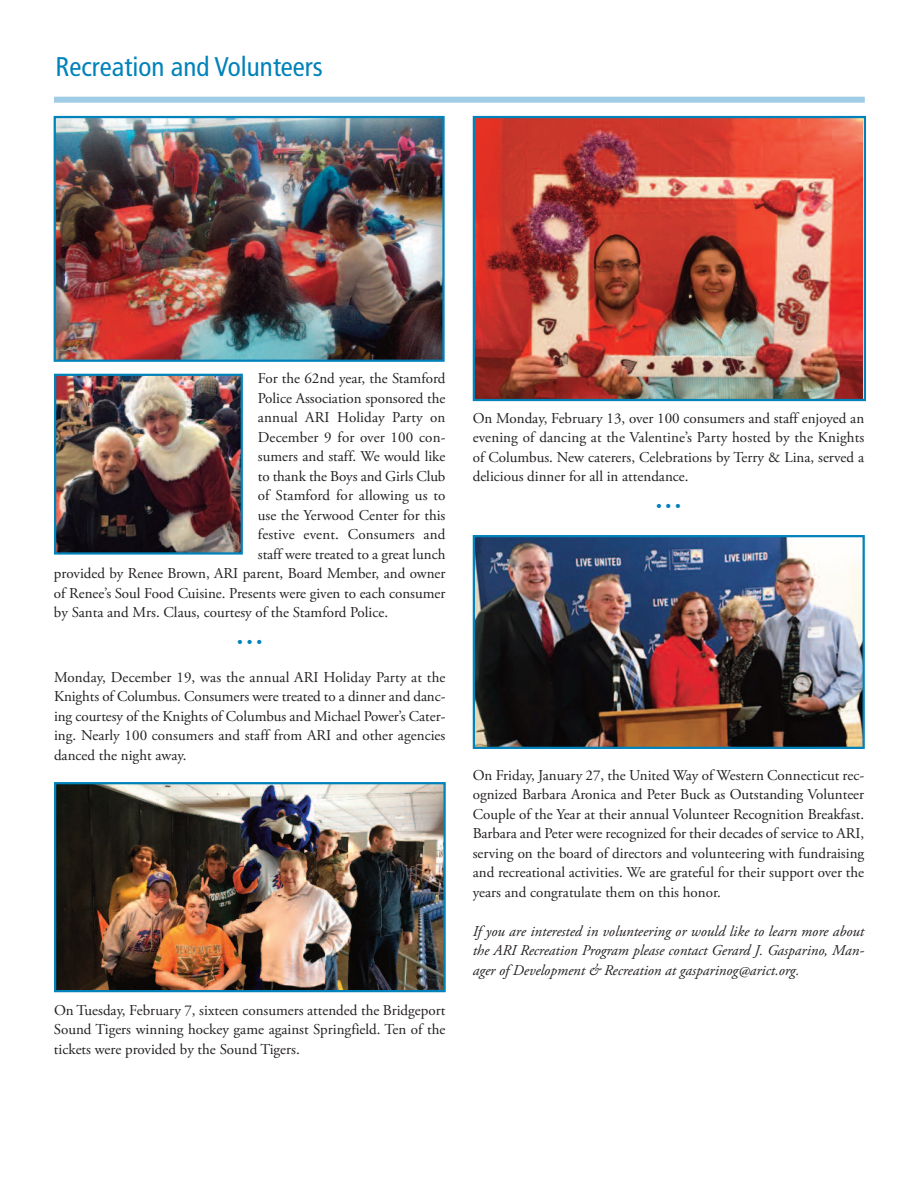
<style>
.page{position:relative;width:918px;height:1188px;background:#fff}
.page>*{position:absolute;margin:0;border:0;box-sizing:border-box;transform-origin:0 0}
.t1{font:condensed 27px "Frutiger LT Std";color:#0082ba}
.t2{font:15px/19.5px "Adobe Garamond Pro";color:#231f20;text-align:justify}
.t3{font:italic 15px/19.5px "Adobe Garamond Pro";color:#231f20;text-align:justify}
.t4{font:15px "Adobe Garamond Pro";color:#0082ba}
</style>
<div class="page">
<div style="left:54px;top:97px;width:811px;height:6px;background:#a0cce6"></div>
<img style="left:476px;top:538px;width:386px;height:208px">
<div style="left:473px;top:535px;width:392px;height:214px;border:2px solid #0082ba"></div>
<img style="left:57px;top:119px;width:385px;height:240px">
<div style="left:54px;top:116px;width:391px;height:246px;border:2px solid #0082ba"></div>
<img style="left:476px;top:119px;width:387px;height:279px">
<div style="left:473px;top:116px;width:393px;height:285px;border:2px solid #0082ba"></div>
<img style="left:57px;top:785px;width:386px;height:204px">
<div style="left:54px;top:782px;width:392px;height:210px;border:2px solid #0082ba"></div>
<img style="left:57px;top:377px;width:183px;height:175px">
<div style="left:54px;top:374px;width:189px;height:181px;border:2px solid #0082ba"></div>
<h1 class="t1" style="left:55px;top:55px;width:269px">Recreation and Volunteers</h1>
<p class="t2" style="left:258px;top:370px;width:189px">For the 62nd year, the Stamford</p>
<p class="t2" style="left:258px;top:390px;width:189px">police Association sponsored the</p>
<p class="t2" style="left:258px;top:409px;width:189px">annual ARI holiday party on</p>
<p class="t2" style="left:258px;top:429px;width:189px">December 9 for over 100 con-</p>
<p class="t2" style="left:258px;top:448px;width:189px">sumers and staff. We would like</p>
<p class="t2" style="left:258px;top:468px;width:189px">to thank the boys and Girls Club</p>
<p class="t2" style="left:258px;top:487px;width:189px">of Stamford for allowing us to</p>
<p class="t2" style="left:258px;top:507px;width:189px">use the yerwood Center for this</p>
<p class="t2" style="left:258px;top:526px;width:189px">festive event. Consumers and</p>
<p class="t2" style="left:258px;top:546px;width:189px">staff were treated to a great lunch</p>
<p class="t2" style="left:54px;top:565px;width:393px">provided by Renee brown, ARI parent, board Member, and owner</p>
<p class="t2" style="left:54px;top:585px;width:393px">of Renee’s Soul Food Cuisine. presents were given to each consumer</p>
<p class="t2" style="left:54px;top:604px;width:336px">by Santa and Mrs. Claus, courtesy of the Stamford police.</p>
<p class="t4" style="left:237px;top:637px;width:26px">•••</p>
<p class="t2" style="left:54px;top:669px;width:393px">Monday, December 19, was the annual ARI holiday party at the Knights of Columbus. Consumers were treated to a dinner and danc&shy;ing courtesy of the Knights of Columbus and Michael power’s Cater&shy;ing. nearly 100 consumers and staff from ARI and other agencies danced the night away.</p>
<p class="t2" style="left:54px;top:1002px;width:393px">On Tuesday, February 7, sixteen consumers attended the bridgeport Sound Tigers winning hockey game against Springfield. Ten of the tickets were provided by the Sound Tigers.</p>
<p class="t2" style="left:473px;top:409px;width:393px">On Monday, February 13, over 100 consumers and staff enjoyed an evening of dancing at the Valentine’s party hosted by the Knights of Columbus. new caterers, Celebrations by Terry &amp; Lina, served a delicious dinner for all in attendance.</p>
<p class="t4" style="left:656px;top:500px;width:26px">•••</p>
<p class="t2" style="left:473px;top:766px;width:393px">On Friday, January 27, the united Way of Western Connecticut rec&shy;ognized barbara Aronica and peter buck as Outstanding Volunteer Couple of the year at their annual Volunteer Recognition breakfast. barbara and peter were recognized for their decades of service to ARI, serving on the board of directors and volunteering with fundraising and recreational activities. We are grateful for their support over the years and congratulate them on this honor.</p>
<p class="t3" style="left:473px;top:922px;width:393px">If you are interested in volunteering or would like to learn more about the ARI Recreation Program please contact Gerard J. Gasparino, Man&shy;ager of Development &amp; Recreation at gasparinog@arict.org.</p>
</div>
